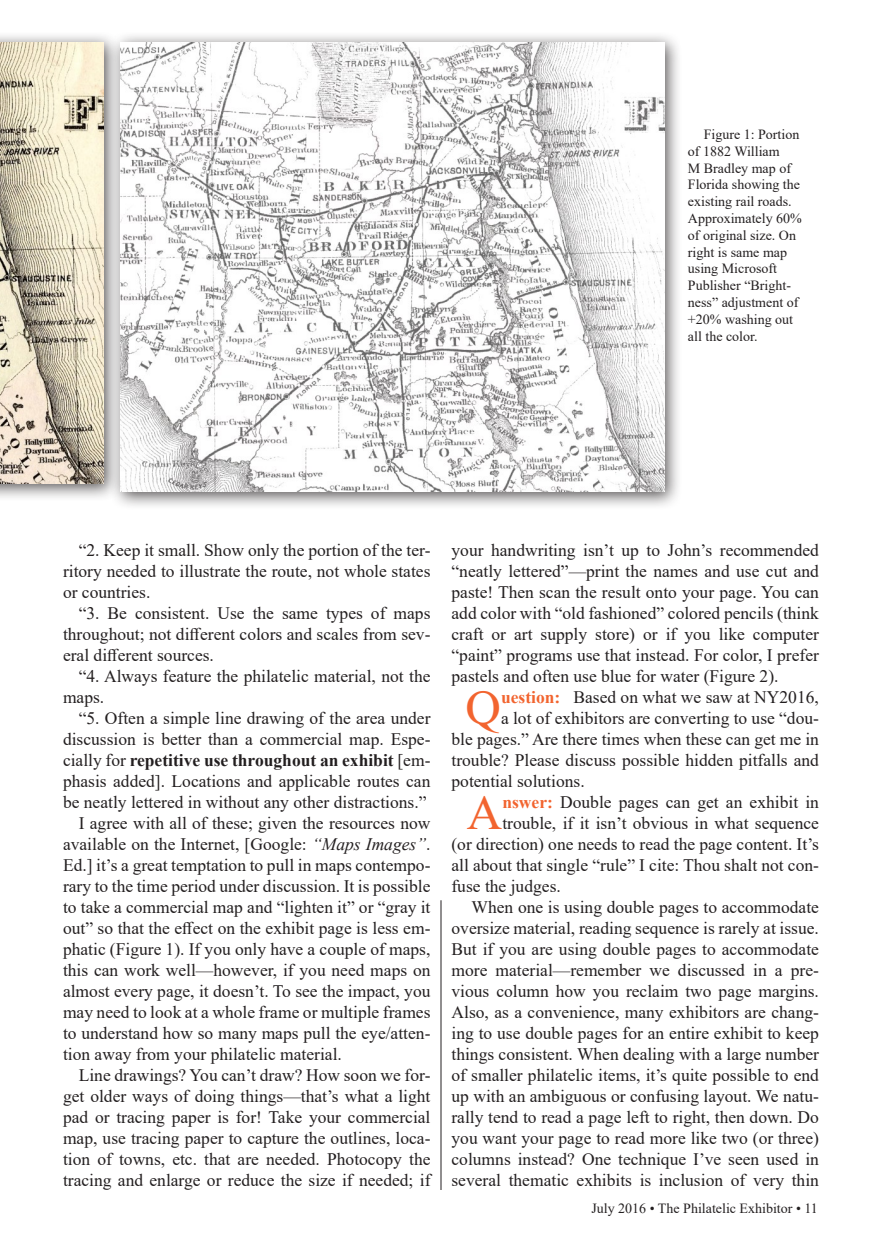
<style>
.page{position:relative;width:882px;height:1260px;background:#fff}
.page>*{position:absolute;margin:0;border:0;box-sizing:border-box;transform-origin:0 0}
.t1{font:49.18px "Times New Roman";color:#f2642f}
.t2{font:17.5px/21px "Times New Roman";color:#231f20;text-align:justify}
.t3{font:14px/16.8px "Times New Roman";color:#231f20}
.s1{font-weight:700}
.s2{font-style:italic}
.s3{font-weight:700;color:#f2642f}
</style>
<div class="page">
<hr style="left:441px;top:900px;width:1px;height:290px;background:#231f20">
<div style="left:0;top:32px;width:121px;height:470px;background:#231f20;opacity:.75"></div>
<img style="left:0;top:42px;width:103px;height:441px">
<div style="left:110px;top:32px;width:573px;height:478px;background:#231f20;opacity:.75"></div>
<img style="left:120px;top:42px;width:544px;height:450px">
<p class="t3" style="left:688px;top:126px;width:115px;text-indent:16px">Figure 1: Portion of 1882 William<br>M Bradley map of<br>Florida showing the existing rail roads.<br>Approximately 60% of original size. On right is same map using Microsoft<br>Publisher “Bright&shy;ness” adjustment of +20% washing out all the color.</p>
<p class="t2" style="left:63px;top:539px;width:369px;text-indent:16px">“2. Keep it small. Show only the portion of the ter&shy;ritory needed to illustrate the route, not whole states or countries.</p>
<p class="t2" style="left:63px;top:602px;width:369px;text-indent:16px">“3. Be consistent. Use the same types of maps throughout; not different colors and scales from sev&shy;eral different sources.</p>
<p class="t2" style="left:63px;top:665px;width:369px;text-indent:16px">“4. Always feature the philatelic material, not the maps.</p>
<p class="t2" style="left:63px;top:707px;width:369px;text-indent:16px">“5. Often a simple line drawing of the area under discussion is better than a commercial map. Espe&shy;cially for <span class="s1">repetitive use throughout an exhibit</span> [em&shy;phasis added]. Locations and applicable routes can be neatly lettered in without any other distractions.”</p>
<p class="t2" style="left:63px;top:812px;width:369px;text-indent:16px">I agree with all of these; given the resources now available on the Internet, [Google: <span class="s2">“Maps Images”</span>.<br>Ed.] it’s a great temptation to pull in maps contempo&shy;rary to the time period under discussion. It is possible to take a commercial map and “lighten it” or “gray it out” so that the effect on the exhibit page is less em&shy;phatic (Figure 1). If you only have a couple of maps, this can work well—however, if you need maps on almost every page, it doesn’t. To see the impact, you may need to look at a whole frame or multiple frames to understand how so many maps pull the eye/atten&shy;tion away from your philatelic material.</p>
<p class="t2" style="left:63px;top:1064px;width:369px;text-indent:16px">Line drawings? You can’t draw? How soon we for&shy;get older ways of doing things—that’s what a light pad or tracing paper is for! Take your commercial map, use tracing paper to capture the outlines, loca&shy;tion of towns, etc. that are needed. Photocopy the tracing and enlarge or reduce the size if needed; if</p>
<p class="t2" style="left:452px;top:539px;width:369px">your handwriting isn’t up to John’s recommended “neatly lettered”—print the names and use cut and paste! Then scan the result onto your page. You can add color with “old fashioned” colored pencils (think craft or art supply store) or if you like computer “paint” programs use that instead. For color, I prefer pastels and often use blue for water (Figure 2).</p>
<p class="t1" style="left:466px;top:673px;width:37px">Q</p>
<p class="t2" style="left:501px;top:686px;width:319px"><span class="s3">uestion:</span> Based on what we saw at NY2016,</p>
<p class="t2" style="left:501px;top:707px;width:319px">a lot of exhibitors are converting to use “dou-</p>
<p class="t2" style="left:452px;top:728px;width:369px">ble pages.” Are there times when these can get me in</p>
<p class="t2" style="left:452px;top:749px;width:369px">trouble? Please discuss possible hidden pitfalls and</p>
<p class="t2" style="left:452px;top:770px;width:135px">potential solutions.</p>
<p class="t1" style="left:467px;top:778px;width:37px">A</p>
<p class="t2" style="left:502px;top:791px;width:318px"><span class="s3">nswer:</span> Double pages can get an exhibit in</p>
<p class="t2" style="left:502px;top:812px;width:318px">trouble, if it isn’t obvious in what sequence</p>
<p class="t2" style="left:452px;top:833px;width:369px">(or direction) one needs to read the page content. It’s</p>
<p class="t2" style="left:452px;top:854px;width:369px">all about that single “rule” I cite: Thou shalt not con-</p>
<p class="t2" style="left:452px;top:875px;width:111px">fuse the judges.</p>
<p class="t2" style="left:452px;top:896px;width:369px;text-indent:20px">When one is using double pages to accommodate oversize material, reading sequence is rarely at issue.<br>But if you are using double pages to accommodate more material—remember we discussed in a pre&shy;vious column how you reclaim two page margins.<br>Also, as a convenience, many exhibitors are chang&shy;ing to use double pages for an entire exhibit to keep things consistent. When dealing with a large number of smaller philatelic items, it’s quite possible to end up with an ambiguous or confusing layout. We natu&shy;rally tend to read a page left to right, then down. Do you want your page to read more like two (or three) columns instead? One technique I’ve seen used in several thematic exhibits is inclusion of very thin</p>
<p class="t3" style="left:591px;top:1199px;width:228px">July 2016 • The Philatelic Exhibitor • 11</p>
</div>
